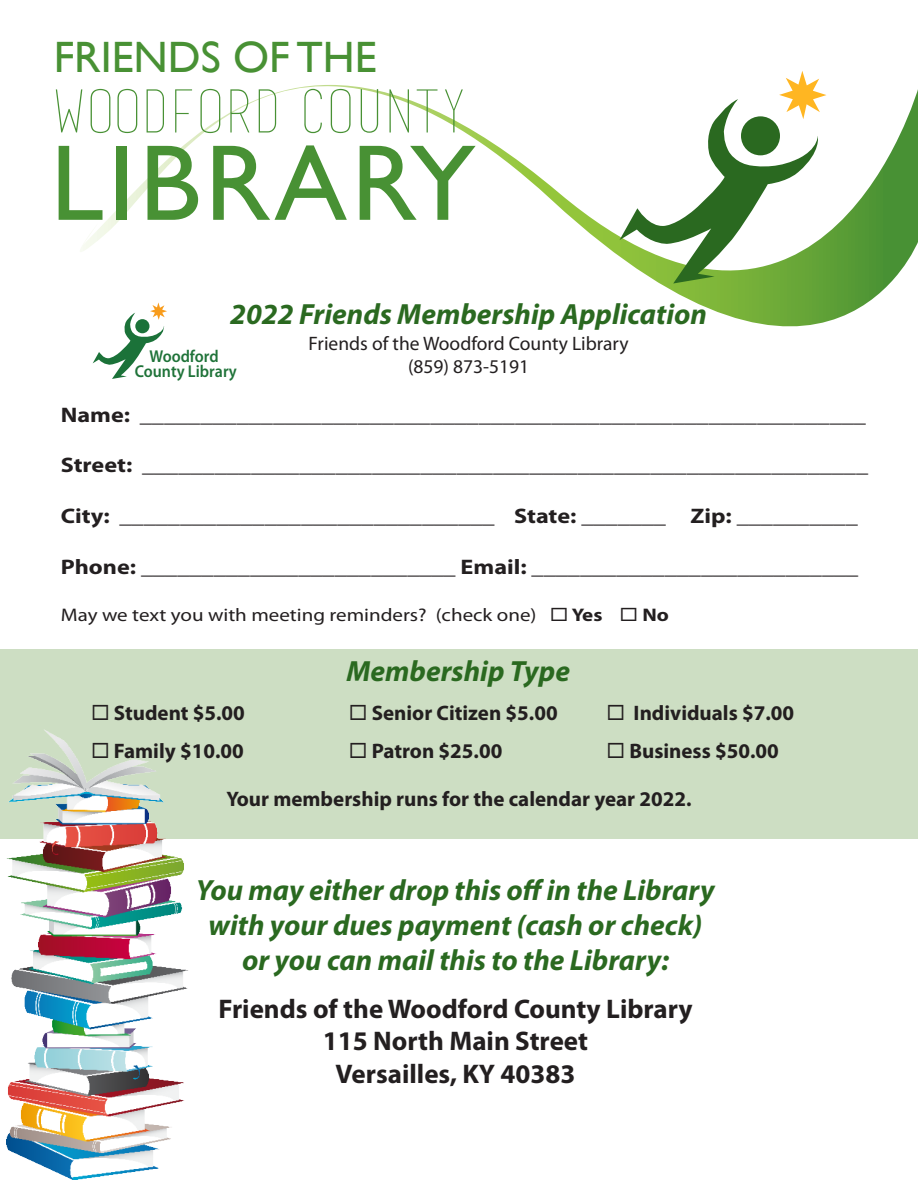
<style>
.page{position:relative;width:918px;height:1188px;background:#fff}
.page>*{position:absolute;margin:0;border:0;box-sizing:border-box;transform-origin:0 0}
.t1{font:108.45px "Gill Sans";letter-spacing:.04em;color:#489134}
.t2{font:59.4px "basictitlefont";color:#489134}
.t3{font:43.8px "Gill Sans";color:#489134}
.t4{font:italic 700 29.25px "Myriad Pro";color:#2a6920}
.t5{font:700 27px "Myriad Pro";color:#231f20}
.t6{font:700 21.15px "Myriad Pro";color:#231f20;scale:1.15 1}
.t7{font:700 21px "Myriad Pro";color:#231f20}
.t8{font:19.5px "Myriad Pro";color:#231f20}
.t9{font:18.3px "Myriad Pro";color:#231f20;scale:1.15 1}
.t10{font:600 17.25px/15px "Myriad Pro";color:#1f7339;text-align:center;scale:.93 1}
.s1{font-weight:700}
</style>
<div class="page">
<div style="left:0;top:649px;width:918px;height:189px;background:#cddec3"></div>
<svg style="left:80px;top:85px;width:838px;height:294px"></svg>
<svg style="left:620px;top:71px;width:206px;height:213px"></svg>
<img style="left:7px;top:729px;width:182px;height:451px">
<p class="t3" style="left:54px;top:31px;width:325px">FRIENDS OF THE</p>
<p class="t2" style="left:50px;top:79px;width:418px">WOODFORD COUNTY</p>
<p class="t1" style="left:50px;top:120px;width:427px">LIBRARY</p>
<p class="t4" style="left:230px;top:295px;width:478px">2022 Friends Membership Application</p>
<p class="t8" style="left:309px;top:331px;width:322px">Friends of the Woodford County Library</p>
<p class="t8" style="left:408px;top:354px;width:123px">(859) 873-5191</p>
<p class="t10" style="left:135px;top:348px;width:111px">Woodford<br>County Library</p>
<p class="t6" style="left:61px;top:401px;width:702px">Name: ____________________________________________________________</p>
<p class="t6" style="left:61px;top:451px;width:704px">Street: ____________________________________________________________</p>
<p class="t6" style="left:61px;top:502px;width:695px">City: _______________________________ State: _______ Zip: __________</p>
<p class="t6" style="left:61px;top:553px;width:695px">Phone: __________________________ Email: ___________________________</p>
<p class="t9" style="left:61px;top:603px;width:530px">May we text you with meeting reminders? (check one) ◻ <span class="s1">Yes</span> ◻ <span class="s1">No</span></p>
<p class="t4" style="left:346px;top:652px;width:225px">Membership Type</p>
<p class="t7" style="left:91px;top:699px;width:155px">◻ Student $5.00</p>
<p class="t7" style="left:91px;top:737px;width:154px">◻ Family $10.00</p>
<p class="t7" style="left:349px;top:699px;width:210px">◻ Senior Citizen $5.00</p>
<p class="t7" style="left:349px;top:737px;width:155px">◻ Patron $25.00</p>
<p class="t7" style="left:607px;top:699px;width:189px">◻ Individuals $7.00</p>
<p class="t7" style="left:607px;top:737px;width:174px">◻ Business $50.00</p>
<p class="t7" style="left:226px;top:785px;width:467px">Your membership runs for the calendar year 2022.</p>
<p class="t4" style="left:196px;top:871px;width:520px">You may either drop this off in the Library</p>
<p class="t4" style="left:209px;top:906px;width:495px">with your dues payment (cash or check)</p>
<p class="t4" style="left:242px;top:941px;width:428px">or you can mail this to the Library:</p>
<p class="t5" style="left:218px;top:991px;width:476px">Friends of the Woodford County Library</p>
<p class="t5" style="left:323px;top:1024px;width:267px">115 North Main Street</p>
<p class="t5" style="left:336px;top:1056px;width:241px">Versailles, KY 40383</p>
</div>
